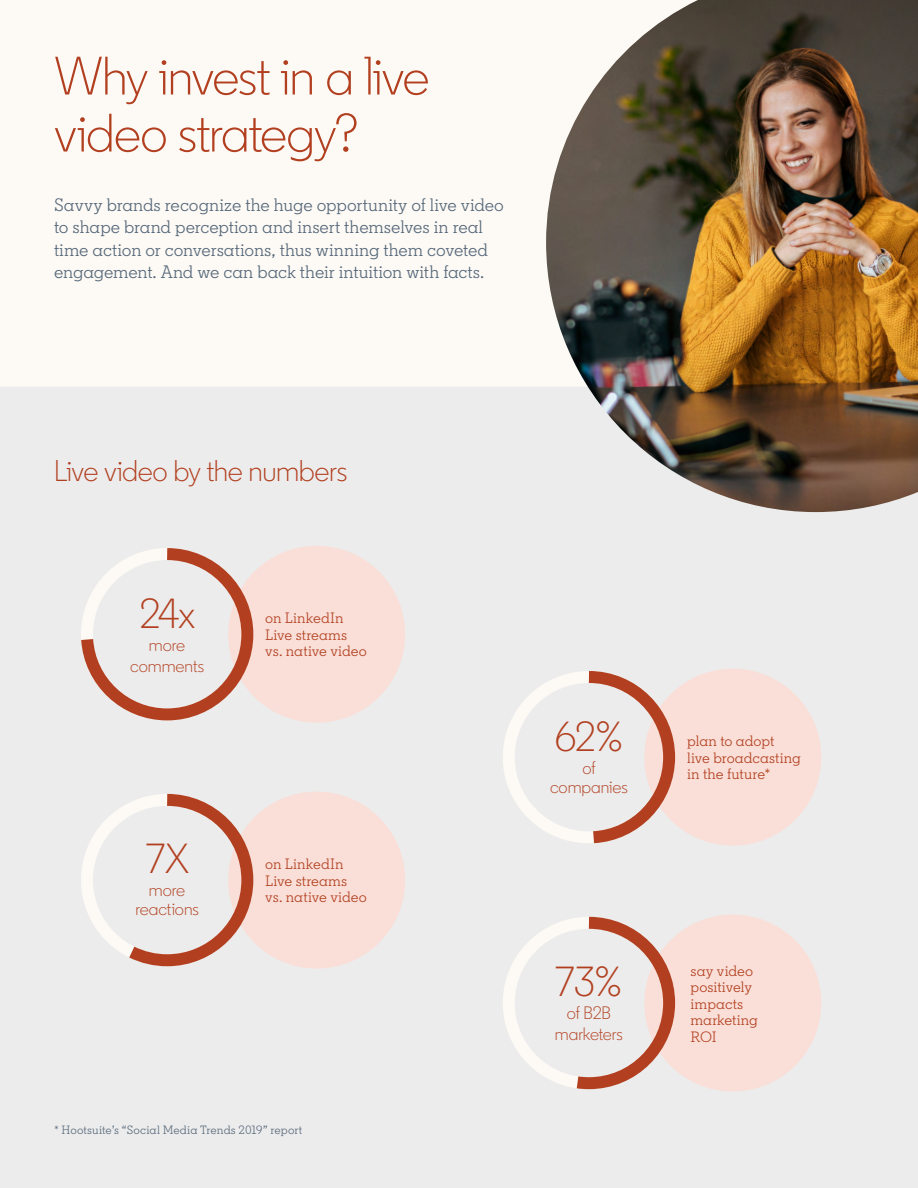
<style>
.page{position:relative;width:918px;height:1188px;background:#fdfaf5}
.page>*{position:absolute;margin:0;border:0;box-sizing:border-box;transform-origin:0 0}
.t1{font:300 54px/57px "Community";letter-spacing:-.02em;color:#b24020}
.t2{font:300 42px "Community";letter-spacing:-.025em;color:#b24020}
.t3{font:300 30px "Community";letter-spacing:-.015em;color:#b24020}
.t4{font:18px/22.5px "Community Slab";letter-spacing:-.005em;color:#56687a}
.t5{font:300 18px/21px "Community";letter-spacing:-.005em;color:#b24020;text-align:center}
.t6{font:15px/16.5px "Community Slab";letter-spacing:.005em;color:#b24020}
.t7{font:12px "Community Slab";letter-spacing:.005em;color:#56687a}
</style>
<div class="page">
<div style="left:0;top:387px;width:918px;height:801px;background:#ececec"></div>
<img style="left:546px;top:0;width:372px;height:512px">
<div style="left:644px;top:915px;width:177px;height:176px;background:#fadfd8;border-radius:50%"></div>
<div style="left:503px;top:917px;width:172px;height:172px;border:12px solid #fdfaf5;border-radius:50%"></div>
<svg style="left:564px;top:911px;width:117px;height:184px;background:#e5d1cb"></svg>
<div style="left:228px;top:792px;width:177px;height:177px;background:#fadfd8;border-radius:50%"></div>
<div style="left:81px;top:794px;width:172px;height:172px;border:12px solid #fdfaf5;border-radius:50%"></div>
<svg style="left:116px;top:788px;width:143px;height:184px;background:#e5d4d0"></svg>
<div style="left:644px;top:669px;width:177px;height:177px;background:#fadfd8;border-radius:50%"></div>
<div style="left:503px;top:671px;width:172px;height:172px;border:12px solid #fdfaf5;border-radius:50%"></div>
<svg style="left:577px;top:665px;width:104px;height:185px;background:#e5d0ca"></svg>
<div style="left:228px;top:546px;width:177px;height:177px;background:#fadfd8;border-radius:50%"></div>
<svg style="left:74px;top:542px;width:185px;height:184px;background:#e5d5d0"></svg>
<h1 class="t1" style="left:54px;top:48px;width:377px">Why invest in a live video strategy?</h1>
<p class="t4" style="left:54px;top:193px;width:451px">Savvy brands recognize the huge opportunity of live video to shape brand perception and insert themselves in real time action or conversations, thus winning them coveted engagement. And we can back their intuition with facts.</p>
<h3 class="t3" style="left:54px;top:453px;width:295px">Live video by the numbers</h3>
<h2 class="t2" style="left:139px;top:588px;width:57px">24x</h2>
<p class="t5" style="left:130px;top:634px;width:75px">more comments</p>
<p class="t6" style="left:265px;top:610px;width:103px">on LinkedIn<br>Live streams vs. native video</p>
<h2 class="t2" style="left:146px;top:833px;width:44px">7X</h2>
<p class="t5" style="left:135px;top:880px;width:65px;line-height:19.5px">more reactions</p>
<p class="t6" style="left:265px;top:856px;width:103px">on LinkedIn<br>Live streams vs. native video</p>
<p class="t7" style="left:54px;top:1122px;width:250px">* Hootsuite’s “Social Media Trends 2019” report</p>
<h2 class="t2" style="left:555px;top:711px;width:70px">62%</h2>
<p class="t5" style="left:550px;top:758px;width:79px;line-height:19.5px">of companies</p>
<p class="t6" style="left:687px;top:733px;width:115px">plan to adopt live broadcasting in the future*</p>
<h2 class="t2" style="left:556px;top:956px;width:68px">73%</h2>
<p class="t5" style="left:555px;top:1002px;width:70px">of B2B marketers</p>
<p class="t6" style="left:691px;top:962px;width:69px">say video positively impacts marketing<br>ROI</p>
</div>
